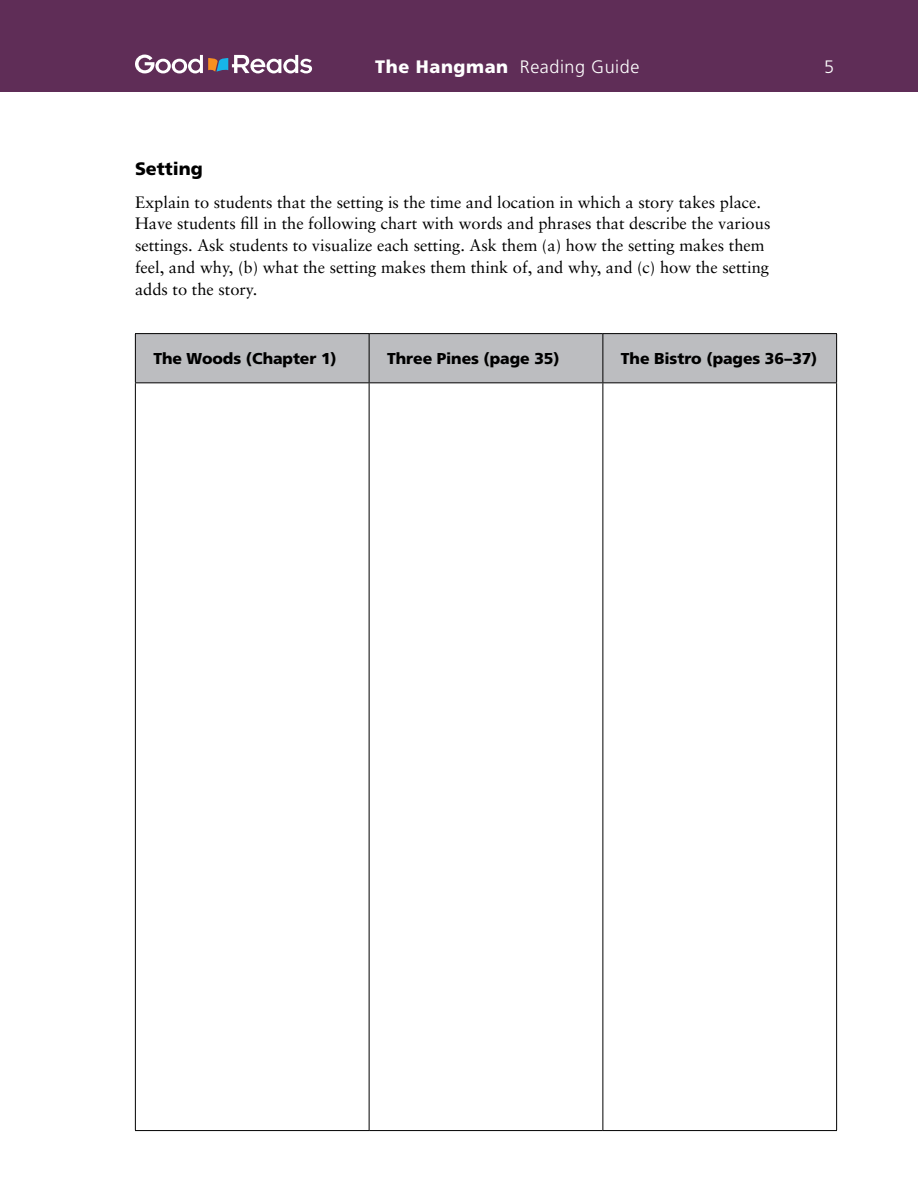
<style>
.page{position:relative;width:918px;height:1188px;background:#fff}
.page>*{position:absolute;margin:0;border:0;box-sizing:border-box;transform-origin:0 0}
.t1{font:300 18px "Frutiger";letter-spacing:.03em;color:#fff}
.t2{font:900 18px "Frutiger";color:#000}
.t3{font:16.5px/21.8px "Sabon";color:#000}
.t4{font:900 15.75px "Frutiger";letter-spacing:-.005em;color:#000}
.s1{font-weight:900}
</style>
<div class="page">
<div style="left:0;top:0;width:918px;height:92px;background:#5f2d57"></div>
<svg style="left:135px;top:55px;width:177px;height:18px"></svg>
<div style="left:136px;top:334px;width:700px;height:48px;background:#bcbdc0"></div>
<hr style="left:135px;top:383px;width:1px;height:747px;background:#000">
<hr style="left:369px;top:383px;width:1px;height:747px;background:#000">
<hr style="left:603px;top:383px;width:1px;height:747px;background:#000">
<hr style="left:836px;top:383px;width:1px;height:747px;background:#000">
<hr style="left:135px;top:1130px;width:234px;height:1px;background:#000">
<hr style="left:369px;top:1130px;width:234px;height:1px;background:#000">
<hr style="left:603px;top:1130px;width:234px;height:1px;background:#000">
<hr style="left:135px;top:333px;width:234px;height:1px;background:#000">
<hr style="left:135px;top:334px;width:1px;height:48px;background:#000">
<hr style="left:369px;top:333px;width:234px;height:1px;background:#000">
<hr style="left:369px;top:334px;width:1px;height:48px;background:#000">
<hr style="left:603px;top:333px;width:234px;height:1px;background:#000">
<hr style="left:603px;top:334px;width:1px;height:48px;background:#000">
<hr style="left:836px;top:334px;width:1px;height:48px;background:#000">
<hr style="left:135px;top:382px;width:234px;height:1px;background:#000">
<hr style="left:369px;top:382px;width:234px;height:1px;background:#000">
<hr style="left:603px;top:382px;width:234px;height:1px;background:#000">
<p class="t1" style="left:375px;top:57px;width:266px"><span class="s1">The Hangman</span> Reading Guide</p>
<p class="t1" style="left:824px;top:57px;width:12px">5</p>
<p class="t2" style="left:135px;top:158px;width:70px">Setting</p>
<p class="t3" style="left:135px;top:191px;width:637px">Explain to students that the setting is the time and location in which a story takes place.<br>Have students fill in the following chart with words and phrases that describe the various settings. Ask students to visualize each setting. Ask them (a) how the setting makes them feel, and why, (b) what the setting makes them think of, and why, and (c) how the setting adds to the story.</p>
<p class="t4" style="left:153px;top:349px;width:185px">The Woods (Chapter 1)</p>
<p class="t4" style="left:387px;top:349px;width:174px">Three Pines (page 35)</p>
<p class="t4" style="left:621px;top:349px;width:198px">The Bistro (pages 36–37)</p>
</div>
